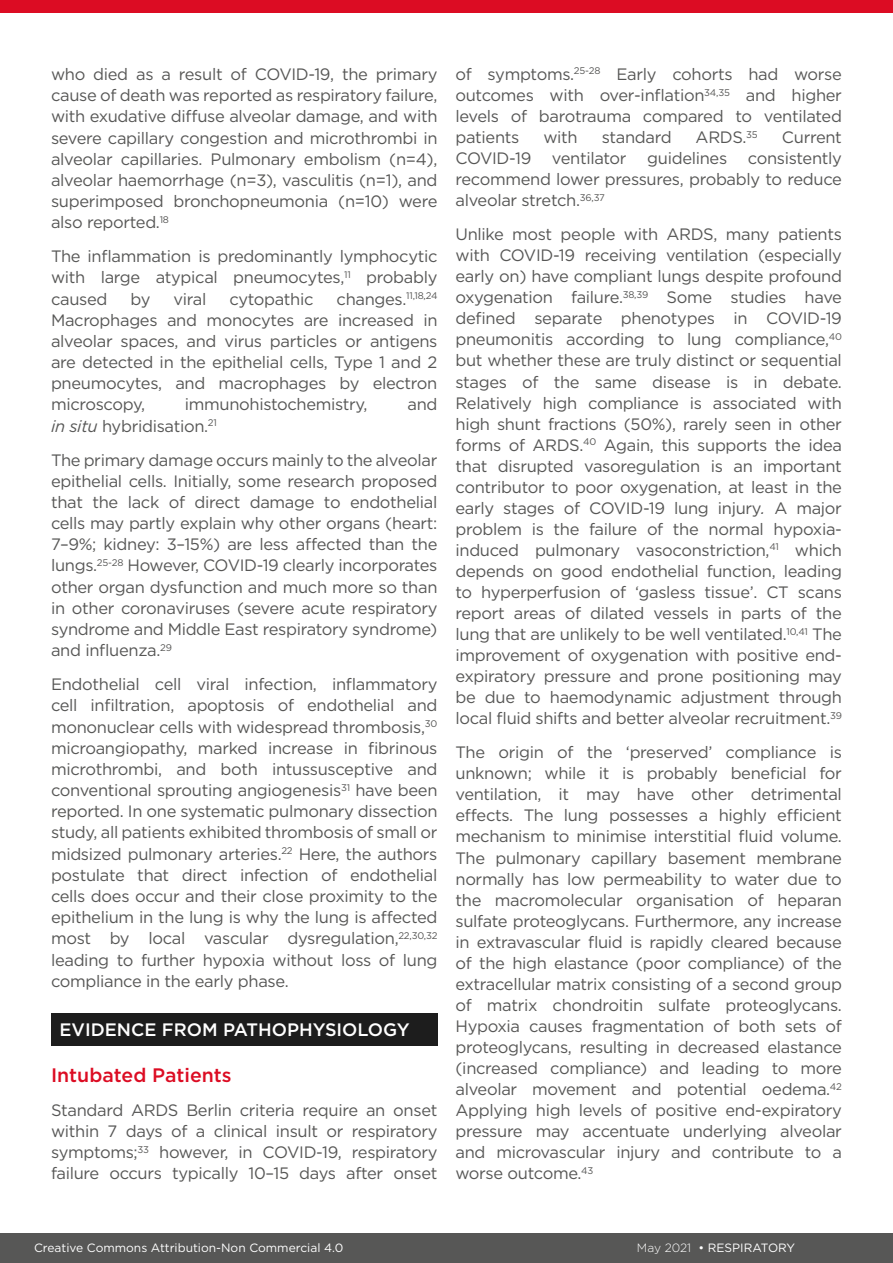
<style>
.page{position:relative;width:893px;height:1263px;background:#fff}
.page>*{position:absolute;margin:0;border:0;box-sizing:border-box;transform-origin:0 0}
.H2__Heading_2{font:500 19.5px "Gotham";color:#dc0c23}
.H1__Heading_1{font:500 18px "Gotham";color:#fff}
.Body_Text__Justifica{font:16.5px/21px "Gotham";letter-spacing:-.02em;color:#575756;text-align:justify}
.t1{font:12px "Gotham";color:#fff}
.s1{font-style:italic}
.s2{font-weight:300}
</style>
<div class="page">
<div style="left:0;top:0;width:893px;height:13px;background:#dc0c23"></div>
<div style="left:0;top:1233px;width:893px;height:30px;background:#575756"></div>
<div style="left:51px;top:1013px;width:386px;height:33px;background:#1d1d1d"></div>
<p class="Body_Text__Justifica" style="left:51px;top:63px;width:388px">who died as a result of COVID-19, the primary cause of death was reported as respiratory failure, with exudative diffuse alveolar damage, and with severe capillary congestion and microthrombi in alveolar capillaries. Pulmonary embolism (n=4), alveolar haemorrhage (n=3), vasculitis (n=1), and superimposed bronchopneumonia (n=10) were also reported.<sup>18</sup></p>
<p class="Body_Text__Justifica" style="left:51px;top:245px;width:388px">The inflammation is predominantly lymphocytic with large atypical pneumocytes,<sup>11</sup> probably caused</p>
<p class="Body_Text__Justifica" style="left:51px;top:288px;width:388px;text-indent:286px">changes.<sup>11,18,24<br></sup>Macrophages and monocytes are increased in alveolar spaces, and virus particles or antigens are detected in the epithelial cells, Type 1 and 2 pneumocytes, and macrophages by electron microscopy,</p>
<p class="Body_Text__Justifica" style="left:130px;top:288px;width:21px">by</p>
<p class="Body_Text__Justifica" style="left:173px;top:288px;width:34px">viral</p>
<p class="Body_Text__Justifica" style="left:229px;top:288px;width:86px">cytopathic</p>
<p class="Body_Text__Justifica" style="left:185px;top:394px;width:184px">immunohistochemistry,</p>
<p class="Body_Text__Justifica" style="left:407px;top:394px;width:32px">and</p>
<p class="Body_Text__Justifica" style="left:51px;top:415px;width:167px"><span class="s1">in situ</span> hybridisation.<sup>21</sup></p>
<p class="Body_Text__Justifica" style="left:51px;top:449px;width:388px">The primary damage occurs mainly to the alveolar epithelial cells. Initially, some research proposed that the lack of direct damage to endothelial cells may partly explain why other organs (heart:<br>7–9%; kidney: 3–15%) are less affected than the lungs.<sup>25-28</sup> However, COVID-19 clearly incorporates other organ dysfunction and much more so than in other coronaviruses (severe acute respiratory syndrome and Middle East respiratory syndrome) and influenza.<sup>29</sup></p>
<p class="Body_Text__Justifica" style="left:51px;top:673px;width:388px">Endothelial cell viral infection, inflammatory cell infiltration, apoptosis of endothelial and mononuclear cells with widespread thrombosis,<sup>30 </sup>microangiopathy, marked increase in fibrinous microthrombi, and both intussusceptive and conventional sprouting angiogenesis<sup>31</sup> have been reported. In one systematic pulmonary dissection study, all patients exhibited thrombosis of small or midsized pulmonary arteries.<sup>22</sup> Here, the authors postulate that direct infection of endothelial cells does occur and their close proximity to the epithelium in the lung is why the lung is affected most by local vascular dysregulation,<sup>22,30,32 </sup>leading to further hypoxia without loss of lung compliance in the early phase.</p>
<p class="H1__Heading_1" style="left:60px;top:1018px;width:352px">EVIDENCE FROM PATHOPHYSIOLOGY</p>
<p class="H2__Heading_2" style="left:51px;top:1062px;width:182px">Intubated Patients</p>
<p class="Body_Text__Justifica" style="left:51px;top:1099px;width:388px">Standard ARDS Berlin criteria require an onset within 7 days of a clinical insult or respiratory symptoms;<sup>33</sup> however, in COVID-19, respiratory failure occurs typically 10–15 days after onset</p>
<p class="Body_Text__Justifica" style="left:455px;top:63px;width:388px">of symptoms.<sup>25-28</sup> Early cohorts had worse outcomes with over-inflation<sup>34,35</sup> and higher levels of barotrauma compared to ventilated patients</p>
<p class="Body_Text__Justifica" style="left:543px;top:126px;width:36px">with</p>
<p class="Body_Text__Justifica" style="left:602px;top:126px;width:71px">standard</p>
<p class="Body_Text__Justifica" style="left:696px;top:126px;width:64px">ARDS.<sup>35</sup></p>
<p class="Body_Text__Justifica" style="left:455px;top:126px;width:388px;text-indent:326px">Current COVID-19 ventilator guidelines consistently recommend lower pressures, probably to reduce alveolar stretch.<sup>36,37</sup></p>
<p class="Body_Text__Justifica" style="left:455px;top:223px;width:388px">Unlike most people with ARDS, many patients with COVID-19 receiving ventilation (especially early on) have compliant lungs despite profound oxygenation failure.<sup>38,39</sup> Some studies have defined separate phenotypes in COVID-19 pneumonitis according to lung compliance,<sup>40 </sup>but whether these are truly distinct or sequential stages of the same disease is in debate.<br>Relatively high compliance is associated with high shunt fractions (50%), rarely seen in other forms of ARDS.<sup>40</sup> Again, this supports the idea that disrupted vasoregulation is an important contributor to poor oxygenation, at least in the early stages of COVID-19 lung injury<span class="s1">.</span> A major problem is the failure of the normal hypoxia&shy;induced pulmonary vasoconstriction,<sup>41</sup> which depends on good endothelial function, leading to hyperperfusion of ‘gasless tissue’. CT scans report areas of dilated vessels in parts of the lung that are unlikely to be well ventilated.<sup>10,41</sup> The improvement of oxygenation with positive end&shy;expiratory pressure and prone positioning may be due to haemodynamic adjustment through local fluid shifts and better alveolar recruitment.<sup>39</sup></p>
<p class="Body_Text__Justifica" style="left:455px;top:741px;width:388px">The origin of the ‘preserved’ compliance is unknown; while it is probably beneficial for ventilation, it may have other detrimental effects. The lung possesses a highly efficient mechanism to minimise interstitial fluid volume.<br>The pulmonary capillary basement membrane normally has low permeability to water due to the macromolecular organisation of heparan sulfate proteoglycans. Furthermore, any increase in extravascular fluid is rapidly cleared because of the high elastance (poor compliance) of the extracellular matrix consisting of a second group of matrix chondroitin sulfate proteoglycans.<br>Hypoxia causes fragmentation of both sets of proteoglycans, resulting in decreased elastance (increased compliance) and leading to more alveolar movement and potential oedema.<sup>42<br></sup>Applying high levels of positive end-expiratory pressure may accentuate underlying alveolar and microvascular injury and contribute to a worse outcome.<sup>43</sup></p>
<p class="t1" style="left:34px;top:1240px;width:311px">Creative Commons Attribution-Non Commercial 4.0</p>
<p class="t1" style="left:637px;top:1240px;width:160px"><span class="s2">May 2021</span> • RESPIRATORY</p>
</div>
